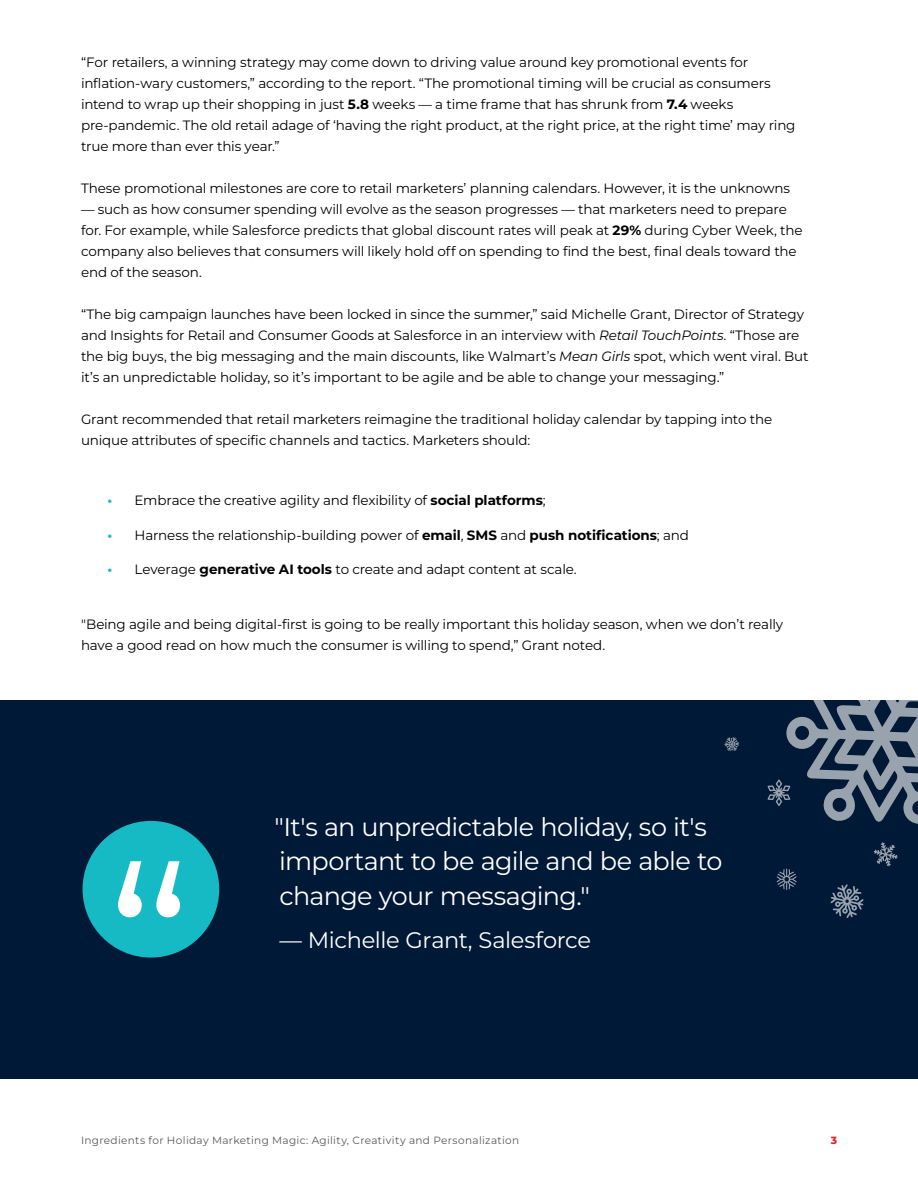
<style>
.page{position:relative;width:918px;height:1188px;background:#fff}
.page>*{position:absolute;margin:0;border:0;box-sizing:border-box;transform-origin:0 0}
.t1{font:25.5px/34.5px "Montserrat";letter-spacing:-.025em;color:#fff}
.t2{font:22.5px "Montserrat";letter-spacing:-.015em;color:#fff}
.t3{font:13.5px/21px "Montserrat";letter-spacing:-.01em;color:#000}
.t4{font:10.5px "Montserrat";letter-spacing:.035em;color:#58595b}
.t5{font:800 10.5px "Montserrat";color:#d52a2f}
.s1{font-weight:700}
.s2{font-style:italic}
.s3{font-weight:700;color:#16bac5}
</style>
<div class="page">
<div style="left:0;top:700px;width:918px;height:379px;background:#001936"></div>
<svg style="left:874px;top:842px;width:24px;height:24px"></svg>
<svg style="left:724px;top:737px;width:15px;height:14px"></svg>
<svg style="left:777px;top:868px;width:20px;height:22px"></svg>
<svg style="left:830px;top:884px;width:34px;height:34px"></svg>
<svg style="left:767px;top:700px;width:151px;height:124px"></svg>
<div style="left:83px;top:821px;width:136px;height:137px;background:#16bac5;border-radius:50%"></div>
<svg style="left:118px;top:861px;width:62px;height:56px"></svg>
<p class="t3" style="left:81px;top:51px;width:716px">“For retailers, a winning strategy may come down to driving value around key promotional events for inflation-wary customers,” according to the report. “The promotional timing will be crucial as consumers intend to wrap up their shopping in just <span class="s1">5.8</span> weeks — a time frame that has shrunk from <span class="s1">7.4</span> weeks pre-pandemic. The old retail adage of ‘having the right product, at the right price, at the right time’ may ring true more than ever this year.”</p>
<p class="t3" style="left:81px;top:177px;width:711px">These promotional milestones are core to retail marketers’ planning calendars. However, it is the unknowns</p>
<p class="t3" style="left:81px;top:198px;width:723px">— such as how consumer spending will evolve as the season progresses — that marketers need to prepare for. For example, while Salesforce predicts that global discount rates will peak at <span class="s1">29%</span> during Cyber Week, the company also believes that consumers will likely hold off on spending to find the best, final deals toward the end of the season.</p>
<p class="t3" style="left:81px;top:303px;width:729px">“The big campaign launches have been locked in since the summer,” said Michelle Grant, Director of Strategy and Insights for Retail and Consumer Goods at Salesforce in an interview with <span class="s2">Retail TouchPoints</span>. “Those are the big buys, the big messaging and the main discounts, like Walmart’s <span class="s2">Mean Girls</span> spot, which went viral. But it’s an unpredictable holiday, so it’s important to be agile and be able to change your messaging.”</p>
<p class="t3" style="left:81px;top:409px;width:693px">Grant recommended that retail marketers reimagine the traditional holiday calendar by tapping into the unique attributes of specific channels and tactics. Marketers should:</p>
<p class="t3" style="left:108px;top:489px;width:439px"><span class="s3">•</span> Embrace the creative agility and flexibility of <span class="s1">social platforms</span>;</p>
<p class="t3" style="left:108px;top:524px;width:583px"><span class="s3">•</span> Harness the relationship-building power of <span class="s1">email</span>, <span class="s1">SMS</span> and <span class="s1">push notifications</span>; and</p>
<p class="t3" style="left:108px;top:558px;width:471px"><span class="s3">•</span> Leverage <span class="s1">generative AI tools</span> to create and adapt content at scale.</p>
<p class="t3" style="left:81px;top:614px;width:704px">"Being agile and being digital-first is going to be really important this holiday season, when we don’t really have a good read on how much the consumer is willing to spend,” Grant noted.</p>
<h1 class="t1" style="left:274px;top:809px;width:450px">"It's an unpredictable holiday, so it's important to be agile and be able to change your messaging."</h1>
<h2 class="t2" style="left:280px;top:925px;width:313px">— Michelle Grant, Salesforce</h2>
<p class="t4" style="left:81px;top:1133px;width:440px">Ingredients for Holiday Marketing Magic: Agility, Creativity and Personalization</p>
<p class="t5" style="left:831px;top:1133px;width:8px">3</p>
</div>
